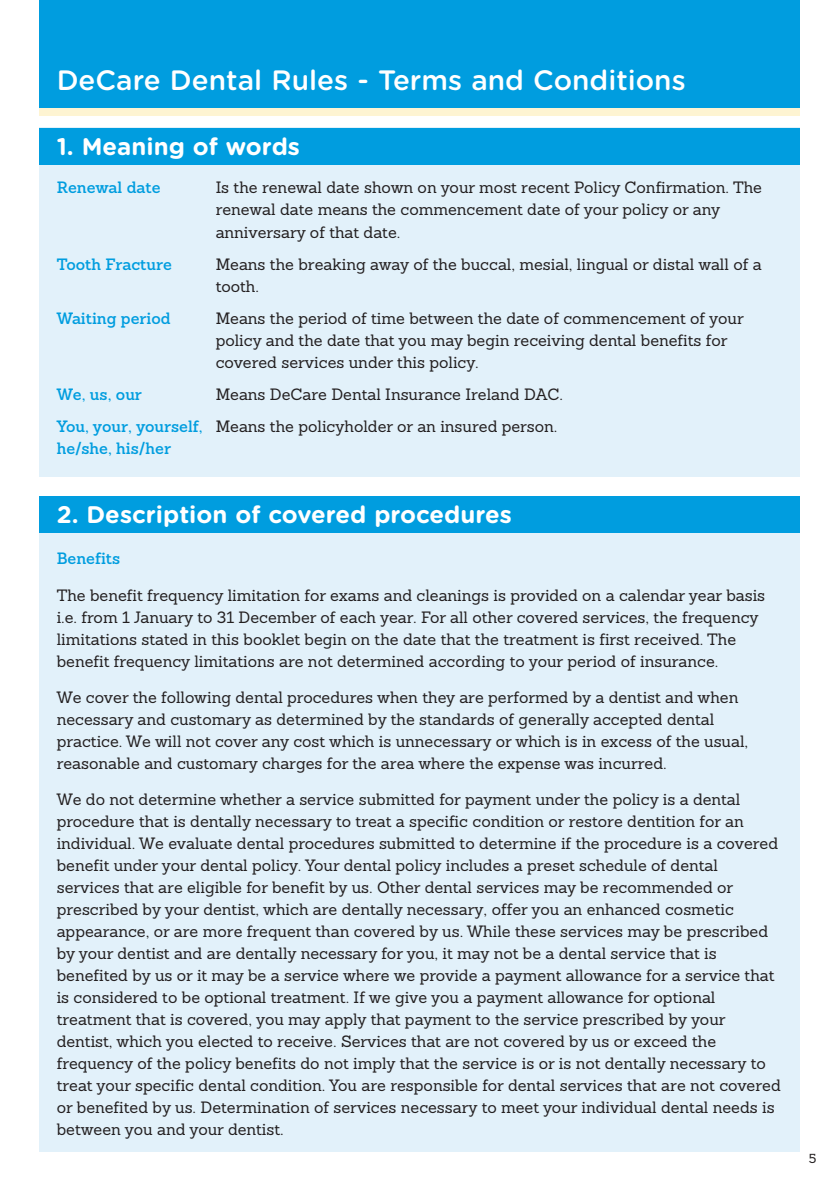
<style>
.page{position:relative;width:840px;height:1191px;background:#fff}
.page>*{position:absolute;margin:0;border:0;box-sizing:border-box;transform-origin:0 0}
.t1{font:500 28px "Gotham Rounded";color:#fff}
.t2{font:700 24px "Gotham Rounded";color:#fff}
.t3{font:16px/22px "Sanchez Slab";color:#231f20}
.t4{font:600 16px/22px "Sanchez";color:#009ddf}
.t5{font:12.6px "Sanchez Slab";color:#231f20}
</style>
<div class="page">
<div style="left:40px;top:496px;width:759px;height:655px;background:#e2f1fa"></div>
<div style="left:40px;top:128px;width:759px;height:348px;background:#e2f1fa"></div>
<div style="left:40px;top:128px;width:759px;height:36px;background:#009ddf"></div>
<div style="left:40px;top:496px;width:759px;height:36px;background:#009ddf"></div>
<div style="left:40px;top:0;width:759px;height:111px;background:#009ddf"></div>
<div style="left:40px;top:108px;width:759px;height:8px;background:#fef4d2"></div>
<h1 class="t1" style="left:57px;top:71px;width:630px">DeCare Dental Rules - Terms and Conditions</h1>
<h2 class="t2" style="left:57px;top:138px;width:244px">1. Meaning of words</h2>
<p class="t4" style="left:57px;top:178px;width:105px">Renewal date</p>
<p class="t3" style="left:215px;top:178px;width:547px">Is the renewal date shown on your most recent Policy Confirmation. The renewal date means the commencement date of your policy or any anniversary of that date.</p>
<p class="t4" style="left:57px;top:254px;width:117px">Tooth Fracture</p>
<p class="t3" style="left:215px;top:254px;width:547px">Means the breaking away of the buccal, mesial, lingual or distal wall of a tooth.</p>
<p class="t4" style="left:57px;top:308px;width:115px">Waiting period</p>
<p class="t3" style="left:215px;top:308px;width:529px">Means the period of time between the date of commencement of your policy and the date that you may begin receiving dental benefits for covered services under this policy.</p>
<p class="t4" style="left:57px;top:384px;width:87px">We, us, our</p>
<p class="t3" style="left:215px;top:384px;width:348px">Means DeCare Dental Insurance Ireland DAC.</p>
<p class="t4" style="left:57px;top:416px;width:147px">You, your, yourself, he/she, his/her</p>
<p class="t3" style="left:215px;top:416px;width:343px">Means the policyholder or an insured person.</p>
<h2 class="t2" style="left:57px;top:506px;width:456px">2. Description of covered procedures</h2>
<p class="t4" style="left:57px;top:549px;width:65px">Benefits</p>
<p class="t3" style="left:57px;top:585px;width:709px">The benefit frequency limitation for exams and cleanings is provided on a calendar year basis i.e. from 1 January to 31 December of each year. For all other covered services, the frequency limitations stated in this booklet begin on the date that the treatment is first received. The benefit frequency limitations are not determined according to your period of insurance.</p>
<p class="t3" style="left:57px;top:688px;width:692px">We cover the following dental procedures when they are performed by a dentist and when necessary and customary as determined by the standards of generally accepted dental practice. We will not cover any cost which is unnecessary or which is in excess of the usual, reasonable and customary charges for the area where the expense was incurred.</p>
<p class="t3" style="left:57px;top:790px;width:725px">We do not determine whether a service submitted for payment under the policy is a dental procedure that is dentally necessary to treat a specific condition or restore dentition for an individual. We evaluate dental procedures submitted to determine if the procedure is a covered benefit under your dental policy. Your dental policy includes a preset schedule of dental services that are eligible for benefit by us. Other dental services may be recommended or prescribed by your dentist, which are dentally necessary, offer you an enhanced cosmetic appearance, or are more frequent than covered by us. While these services may be prescribed by your dentist and are dentally necessary for you, it may not be a dental service that is benefited by us or it may be a service where we provide a payment allowance for a service that is considered to be optional treatment. If we give you a payment allowance for optional treatment that is covered, you may apply that payment to the service prescribed by your dentist, which you elected to receive. Services that are not covered by us or exceed the frequency of the policy benefits do not imply that the service is or is not dentally necessary to treat your specific dental condition. You are responsible for dental services that are not covered or benefited by us. Determination of services necessary to meet your individual dental needs is between you and your dentist.</p>
<p class="t5" style="left:808px;top:1153px;width:9px">5</p>
</div>
